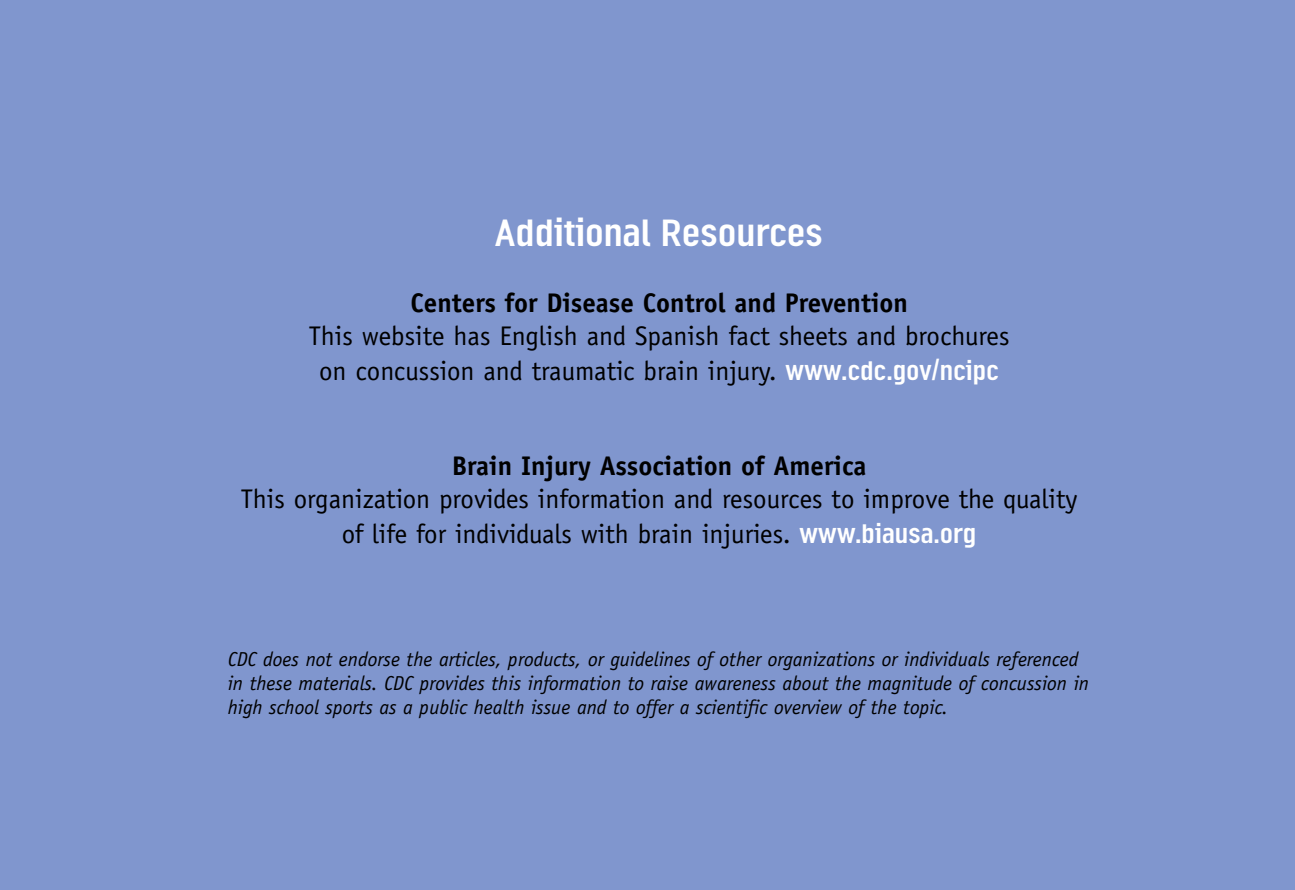
<style>
.page{position:relative;width:1295px;height:890px;background:#8096ce}
.page>*{position:absolute;margin:0;border:0;box-sizing:border-box;transform-origin:0 0}
.t1{font:38.25px "Linotype Ordinar";color:#fff}
.t2{font:27px/35.1px "Officina Sans";color:#000;text-align:center}
.t3{font:700 27px "Officina Sans";color:#000}
.t4{font:italic 20.25px/24.3px "Officina Sans";color:#000}
.s1{font-family:"Linotype Ordinar";color:#fff}
</style>
<div class="page">
<h1 class="t1" style="left:495px;top:219px;width:329px">Additional Resources</h1>
<h2 class="t3" style="left:410px;top:293px;width:499px">Centers for Disease Control and Prevention</h2>
<h2 class="t2" style="left:309px;top:320px;width:702px">This website has English and Spanish fact sheets and brochures on concussion and traumatic brain injury. <span class="s1">www.cdc.gov/ncipc</span></h2>
<h2 class="t3" style="left:452px;top:456px;width:416px">Brain Injury Association of America</h2>
<h2 class="t2" style="left:241px;top:483px;width:838px">This organization provides information and resources to improve the quality of life for individuals with brain injuries. <span class="s1">www.biausa.org</span></h2>
<p class="t4" style="left:228px;top:648px;width:863px">CDC does not endorse the articles, products, or guidelines of other organizations or individuals referenced in these materials. CDC provides this information to raise awareness about the magnitude of concussion in high school sports as a public health issue and to offer a scientific overview of the topic.</p>
</div>
